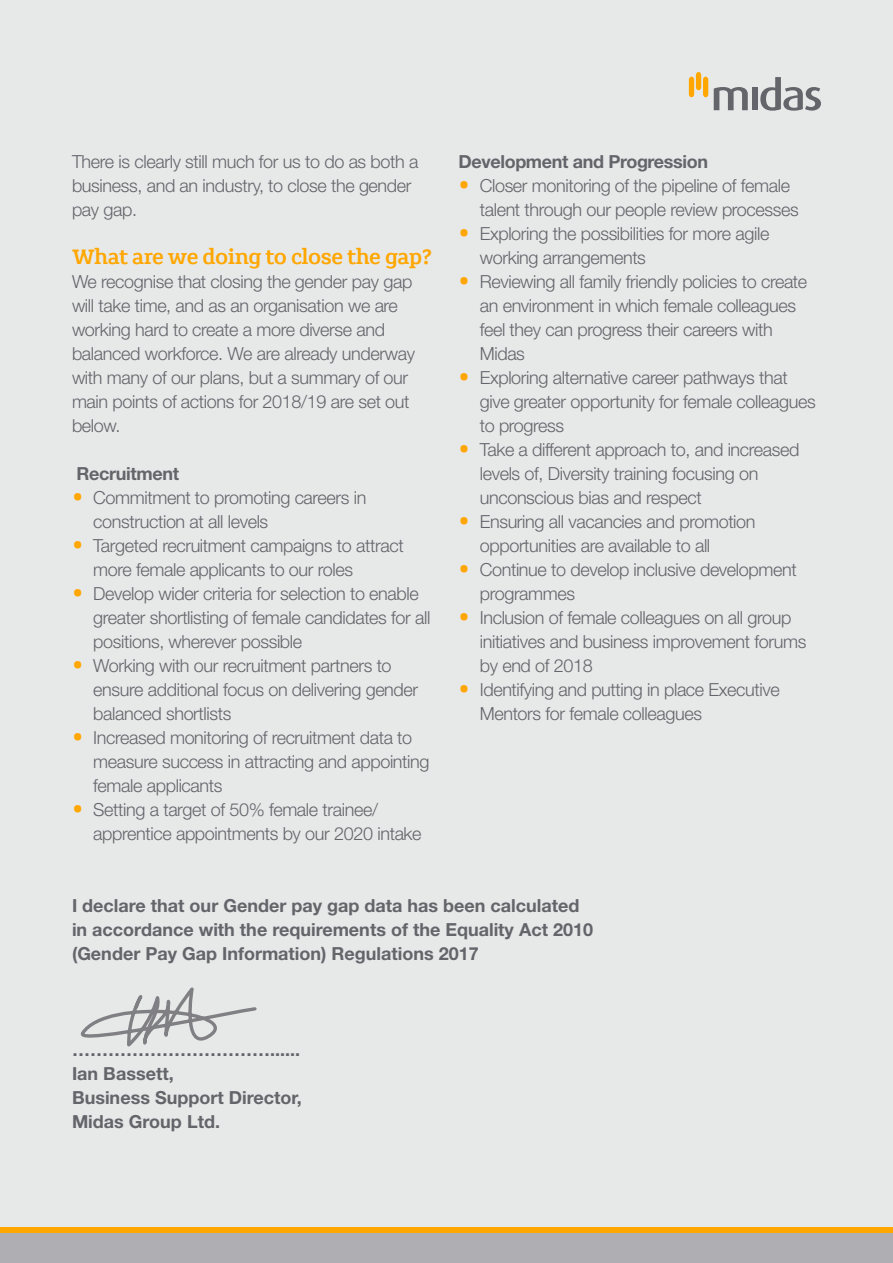
<style>
.page{position:relative;width:893px;height:1263px;background:#e7e8e8}
.page>*{position:absolute;margin:0;border:0;box-sizing:border-box;transform-origin:0 0}
.Body{font:22.5px "Grueber";letter-spacing:-.02em;color:#ffa700}
.Body-2{font:300 18px/24px "Helvetica Neue LT";letter-spacing:-.02em;color:#63656a}
.Body-3{font:700 18px/24px "Helvetica Neue LT";color:#63656a}
.Body-4{font:700 18px "Helvetica Neue LT";letter-spacing:-.02em;color:#63656a}
.s1{font-family:"Grueber";font-weight:400;font-size:22.5px;color:#ffa700}
</style>
<div class="page">
<svg style="left:714px;top:87px;width:34px;height:23px"></svg>
<div style="left:752px;top:87px;width:5px;height:23px;background:#63656a"></div>
<svg style="left:760px;top:77px;width:61px;height:34px"></svg>
<svg style="left:689px;top:72px;width:19px;height:25px"></svg>
<div style="left:0;top:1233px;width:893px;height:30px;background:#afaeb2"></div>
<svg style="left:80px;top:987px;width:177px;height:60px"></svg>
<div style="left:0;top:1227px;width:893px;height:6px;background:#ffa700"></div>
<p class="Body-2" style="left:72px;top:149px;width:348px">There is clearly still much for us to do as both a business, and an industry, to close the gender pay gap.</p>
<p class="Body" style="left:72px;top:243px;width:361px">What are we doing to close the gap?</p>
<p class="Body-2" style="left:72px;top:269px;width:345px">We recognise that closing the gender pay gap will take time, and as an organisation we are working hard to create a more diverse and balanced workforce. We are already underway with many of our plans, but a summary of our main points of actions for 2018/19 are set out below.</p>
<p class="Body-4" style="left:77px;top:462px;width:104px">Recruitment</p>
<p class="Body-2" style="left:93px;top:485px;width:275px;text-indent:-21px"><span class="s1">•</span> Commitment to promoting careers in construction at all levels</p>
<p class="Body-2" style="left:93px;top:533px;width:312px;text-indent:-21px"><span class="s1">•</span> Targeted recruitment campaigns to attract more female applicants to our roles</p>
<p class="Body-2" style="left:93px;top:581px;width:339px;text-indent:-21px"><span class="s1">•</span> Develop wider criteria for selection to enable greater shortlisting of female candidates for all positions, wherever possible</p>
<p class="Body-2" style="left:93px;top:653px;width:326px;text-indent:-21px"><span class="s1">•</span> Working with our recruitment partners to ensure additional focus on delivering gender balanced shortlists</p>
<p class="Body-2" style="left:93px;top:725px;width:338px;text-indent:-21px"><span class="s1">•</span> Increased monitoring of recruitment data to measure success in attracting and appointing female applicants</p>
<p class="Body-2" style="left:93px;top:797px;width:330px;text-indent:-21px"><span class="s1">•</span> Setting a target of 50% female trainee/ apprentice appointments by our 2020 intake</p>
<p class="Body-4" style="left:458px;top:150px;width:251px">Development and Progression</p>
<p class="Body-2" style="left:480px;top:173px;width:321px;text-indent:-21px"><span class="s1">•</span> Closer monitoring of the pipeline of female talent through our people review processes</p>
<p class="Body-2" style="left:480px;top:221px;width:291px;text-indent:-21px"><span class="s1">•</span> Exploring the possibilities for more agile working arrangements</p>
<p class="Body-2" style="left:480px;top:269px;width:329px;text-indent:-21px"><span class="s1">•</span> Reviewing all family friendly policies to create an environment in which female colleagues feel they can progress their careers with Midas</p>
<p class="Body-2" style="left:480px;top:365px;width:337px;text-indent:-21px"><span class="s1">•</span> Exploring alternative career pathways that give greater opportunity for female colleagues to progress</p>
<p class="Body-2" style="left:480px;top:437px;width:321px;text-indent:-21px"><span class="s1">•</span> Take a different approach to, and increased levels of, Diversity training focusing on unconscious bias and respect</p>
<p class="Body-2" style="left:480px;top:509px;width:277px;text-indent:-21px"><span class="s1">•</span> Ensuring all vacancies and promotion opportunities are available to all</p>
<p class="Body-2" style="left:480px;top:557px;width:318px;text-indent:-21px"><span class="s1">•</span> Continue to develop inclusive development programmes</p>
<p class="Body-2" style="left:480px;top:605px;width:328px;text-indent:-21px"><span class="s1">•</span> Inclusion of female colleagues on all group initiatives and business improvement forums by end of 2018</p>
<p class="Body-2" style="left:480px;top:677px;width:301px;text-indent:-21px"><span class="s1">•</span> Identifying and putting in place Executive<br>Mentors for female colleagues</p>
<p class="Body-3" style="left:72px;top:893px;width:522px">I declare that our Gender pay gap data has been calculated in accordance with the requirements of the Equality Act 2010 (Gender Pay Gap Information) Regulations 2017</p>
<p class="Body-3" style="left:72px;top:1037px;width:230px">……………………………......</p>
<p class="Body-3" style="left:72px;top:1061px;width:103px">Ian Bassett,</p>
<p class="Body-3" style="left:72px;top:1085px;width:231px">Business Support Director,</p>
<p class="Body-3" style="left:72px;top:1109px;width:149px">Midas Group Ltd.</p>
</div>
